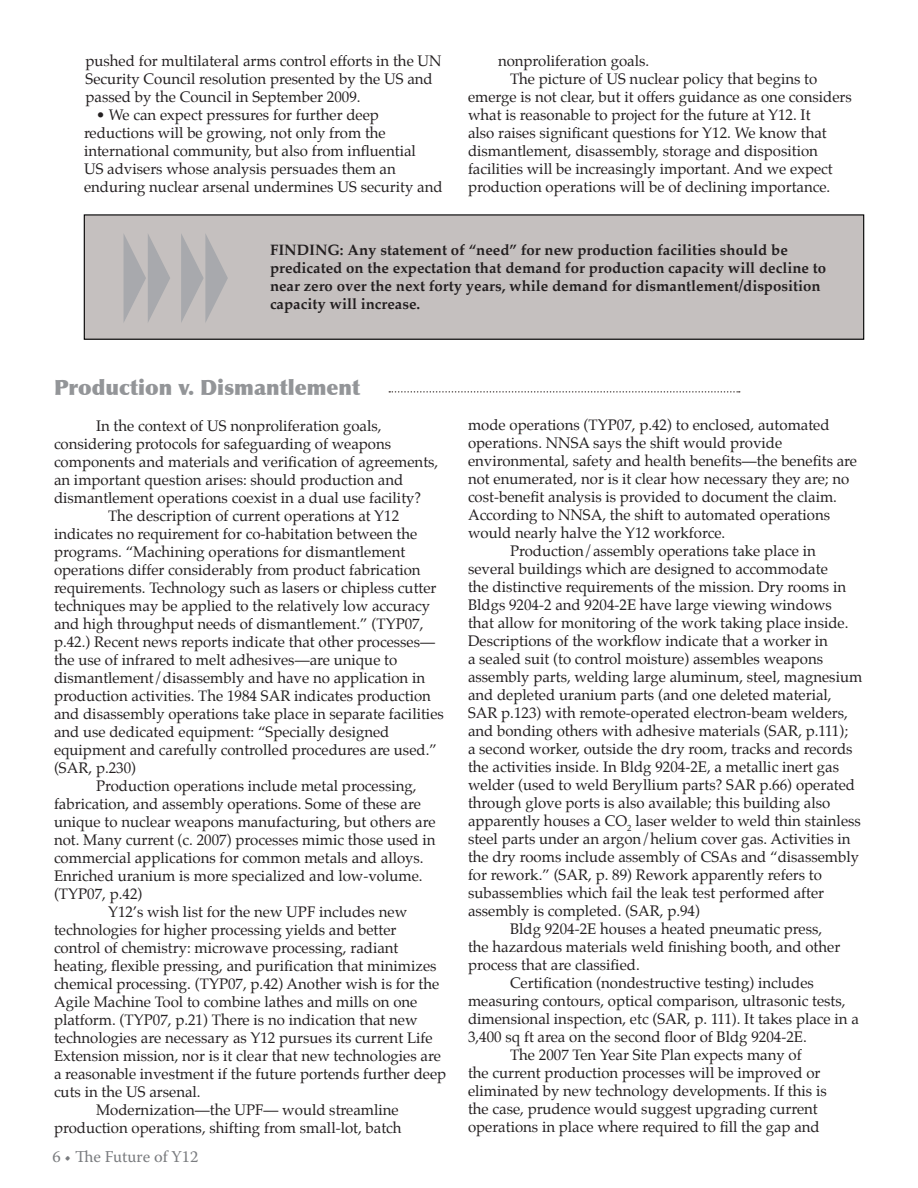
<style>
.page{position:relative;width:918px;height:1188px;background:#fff}
.page>*{position:absolute;margin:0;border:0;box-sizing:border-box;transform-origin:0 0}
.t1{font:900 21px "Optima";color:#939598}
.t2{font:16.5px "Warnock Pro";color:#7a7c7f}
.t3{font:15px/18px "Palatino";color:#231f20}
.t4{font:700 15px/18px "Palatino";color:#231f20}
</style>
<div class="page">
<div style="left:84px;top:215px;width:780px;height:124px;background:#c5c0bf"></div>
<div style="left:84px;top:214px;width:780px;height:126px;border:1px solid #000"></div>
<svg style="left:389px;top:391px;width:351px;height:2px"></svg>
<p class="t3" style="left:86px;top:52px;width:358px">pushed for multilateral arms control efforts in the UN<br>Security Council resolution presented by the US and passed by the Council in September 2009.</p>
<p class="t3" style="left:84px;top:106px;width:360px;text-indent:12px">• We can expect pressures for further deep reductions will be growing, not only from the international community, but also from influential<br>US advisers whose analysis persuades them an enduring nuclear arsenal undermines US security and</p>
<p class="t3" style="left:498px;top:52px;width:153px">nonproliferation goals.</p>
<p class="t3" style="left:510px;top:70px;width:309px">The picture of US nuclear policy that begins to</p>
<p class="t3" style="left:468px;top:88px;width:385px">emerge is not clear, but it offers guidance as one considers</p>
<p class="t3" style="left:468px;top:106px;width:344px">what is reasonable to project for the future at Y12. It</p>
<p class="t3" style="left:468px;top:124px;width:360px">also raises significant questions for Y12. We know that</p>
<p class="t3" style="left:468px;top:142px;width:351px">dismantlement, disassembly, storage and disposition</p>
<p class="t3" style="left:468px;top:160px;width:366px">facilities will be increasingly important. And we expect</p>
<p class="t3" style="left:468px;top:178px;width:364px">production operations will be of declining importance.</p>
<p class="t4" style="left:270px;top:240px;width:558px">FINDING: Any statement of “need” for new production facilities should be predicated on the expectation that demand for production capacity will decline to near zero over the next forty years, while demand for dismantlement/disposition capacity will increase.</p>
<h1 class="t1" style="left:54px;top:374px;width:308px">Production v. Dismantlement</h1>
<p class="t3" style="left:96px;top:416px;width:287px">In the context of US nonproliferation goals,</p>
<p class="t3" style="left:54px;top:434px;width:339px">considering protocols for safeguarding of weapons</p>
<p class="t3" style="left:54px;top:452px;width:386px">components and materials and verification of agreements,</p>
<p class="t3" style="left:54px;top:470px;width:351px">an important question arises: should production and</p>
<p class="t3" style="left:54px;top:488px;width:369px">dismantlement operations coexist in a dual use facility?</p>
<p class="t3" style="left:108px;top:506px;width:293px">The description of current operations at Y12</p>
<p class="t3" style="left:54px;top:524px;width:365px">indicates no requirement for co-habitation between the</p>
<p class="t3" style="left:54px;top:542px;width:353px">programs. “Machining operations for dismantlement</p>
<p class="t3" style="left:54px;top:560px;width:368px">operations differ considerably from product fabrication</p>
<p class="t3" style="left:54px;top:578px;width:384px">requirements. Technology such as lasers or chipless cutter</p>
<p class="t3" style="left:54px;top:596px;width:378px">techniques may be applied to the relatively low accuracy</p>
<p class="t3" style="left:54px;top:614px;width:371px">and high throughput needs of dismantlement.” (TYP07,</p>
<p class="t3" style="left:54px;top:632px;width:383px">p.42.) Recent news reports indicate that other processes—</p>
<p class="t3" style="left:54px;top:650px;width:345px">the use of infrared to melt adhesives—are unique to</p>
<p class="t3" style="left:54px;top:668px;width:373px">dismantlement/disassembly and have no application in</p>
<p class="t3" style="left:54px;top:686px;width:379px">production activities. The 1984 SAR indicates production</p>
<p class="t3" style="left:54px;top:704px;width:391px">and disassembly operations take place in separate facilities</p>
<p class="t3" style="left:54px;top:722px;width:337px">and use dedicated equipment: “Specially designed</p>
<p class="t3" style="left:54px;top:740px;width:384px">equipment and carefully controlled procedures are used.”</p>
<p class="t3" style="left:54px;top:758px;width:84px">(SAR, p.230)</p>
<p class="t3" style="left:96px;top:776px;width:322px">Production operations include metal processing,</p>
<p class="t3" style="left:54px;top:794px;width:368px">fabrication, and assembly operations. Some of these are</p>
<p class="t3" style="left:54px;top:812px;width:383px">unique to nuclear weapons manufacturing, but others are</p>
<p class="t3" style="left:54px;top:830px;width:383px">not. Many current (c. 2007) processes mimic those used in</p>
<p class="t3" style="left:54px;top:848px;width:371px">commercial applications for common metals and alloys.</p>
<p class="t3" style="left:54px;top:866px;width:370px">Enriched uranium is more specialized and low-volume.</p>
<p class="t3" style="left:54px;top:884px;width:90px">(TYP07, p.42)</p>
<p class="t3" style="left:108px;top:902px;width:301px">Y12’s wish list for the new UPF includes new</p>
<p class="t3" style="left:54px;top:920px;width:344px">technologies for higher processing yields and better</p>
<p class="t3" style="left:54px;top:938px;width:346px">control of chemistry: microwave processing, radiant</p>
<p class="t3" style="left:54px;top:956px;width:384px">heating, flexible pressing, and purification that minimizes</p>
<p class="t3" style="left:54px;top:974px;width:387px">chemical processing. (TYP07, p.42) Another wish is for the</p>
<p class="t3" style="left:54px;top:992px;width:365px">Agile Machine Tool to combine lathes and mills on one</p>
<p class="t3" style="left:54px;top:1010px;width:365px">platform. (TYP07, p.21) There is no indication that new</p>
<p class="t3" style="left:54px;top:1028px;width:380px">technologies are necessary as Y12 pursues its current Life</p>
<p class="t3" style="left:54px;top:1046px;width:388px">Extension mission, nor is it clear that new technologies are</p>
<p class="t3" style="left:54px;top:1064px;width:394px">a reasonable investment if the future portends further deep</p>
<p class="t3" style="left:54px;top:1082px;width:148px">cuts in the US arsenal.</p>
<p class="t3" style="left:96px;top:1100px;width:304px">Modernization—the UPF— would streamline</p>
<p class="t3" style="left:54px;top:1118px;width:349px">production operations, shifting from small-lot, batch</p>
<p class="t2" style="left:52px;top:1147px;width:148px">6 • The Future of Y12</p>
<p class="t3" style="left:468px;top:416px;width:363px">mode operations (TYP07, p.42) to enclosed, automated</p>
<p class="t3" style="left:468px;top:434px;width:316px">operations. NNSA says the shift would provide</p>
<p class="t3" style="left:468px;top:452px;width:391px">environmental, safety and health benefits—the benefits are</p>
<p class="t3" style="left:468px;top:470px;width:383px">not enumerated, nor is it clear how necessary they are; no</p>
<p class="t3" style="left:468px;top:488px;width:371px">cost-benefit analysis is provided to document the claim.</p>
<p class="t3" style="left:468px;top:506px;width:364px">According to NNSA, the shift to automated operations</p>
<p class="t3" style="left:468px;top:524px;width:259px">would nearly halve the Y12 workforce.</p>
<p class="t3" style="left:510px;top:542px;width:307px">Production/assembly operations take place in</p>
<p class="t3" style="left:468px;top:560px;width:361px">several buildings which are designed to accommodate</p>
<p class="t3" style="left:468px;top:578px;width:380px">the distinctive requirements of the mission. Dry rooms in</p>
<p class="t3" style="left:468px;top:596px;width:365px">Bldgs 9204-2 and 9204-2E have large viewing windows</p>
<p class="t3" style="left:468px;top:614px;width:382px">that allow for monitoring of the work taking place inside.</p>
<p class="t3" style="left:468px;top:632px;width:361px">Descriptions of the workflow indicate that a worker in</p>
<p class="t3" style="left:468px;top:650px;width:357px">a sealed suit (to control moisture) assembles weapons</p>
<p class="t3" style="left:468px;top:668px;width:396px">assembly parts, welding large aluminum, steel, magnesium</p>
<p class="t3" style="left:468px;top:686px;width:365px">and depleted uranium parts (and one deleted material,</p>
<p class="t3" style="left:468px;top:704px;width:381px">SAR p.123) with remote-operated electron-beam welders,</p>
<p class="t3" style="left:468px;top:722px;width:382px">and bonding others with adhesive materials (SAR, p.111);</p>
<p class="t3" style="left:468px;top:740px;width:386px">a second worker, outside the dry room, tracks and records</p>
<p class="t3" style="left:468px;top:758px;width:373px">the activities inside. In Bldg 9204-2E, a metallic inert gas</p>
<p class="t3" style="left:468px;top:776px;width:389px">welder (used to weld Beryllium parts? SAR p.66) operated</p>
<p class="t3" style="left:468px;top:794px;width:364px">through glove ports is also available; this building also</p>
<p class="t3" style="left:468px;top:812px;width:394px">apparently houses a CO<sub>2</sub> laser welder to weld thin stainless</p>
<p class="t3" style="left:468px;top:830px;width:384px">steel parts under an argon/helium cover gas. Activities in</p>
<p class="t3" style="left:468px;top:848px;width:393px">the dry rooms include assembly of CSAs and “disassembly</p>
<p class="t3" style="left:468px;top:866px;width:355px">for rework.” (SAR, p. 89) Rework apparently refers to</p>
<p class="t3" style="left:468px;top:884px;width:358px">subassemblies which fail the leak test performed after</p>
<p class="t3" style="left:468px;top:902px;width:234px">assembly is completed. (SAR, p.94)</p>
<p class="t3" style="left:510px;top:920px;width:314px">Bldg 9204-2E houses a heated pneumatic press,</p>
<p class="t3" style="left:468px;top:938px;width:374px">the hazardous materials weld finishing booth, and other</p>
<p class="t3" style="left:468px;top:956px;width:173px">process that are classified.</p>
<p class="t3" style="left:510px;top:974px;width:305px">Certification (nondestructive testing) includes</p>
<p class="t3" style="left:468px;top:992px;width:379px">measuring contours, optical comparison, ultrasonic tests,</p>
<p class="t3" style="left:468px;top:1010px;width:392px">dimensional inspection, etc (SAR, p. 111). It takes place in a</p>
<p class="t3" style="left:468px;top:1028px;width:340px">3,400 sq ft area on the second floor of Bldg 9204-2E.</p>
<p class="t3" style="left:510px;top:1046px;width:293px">The 2007 Ten Year Site Plan expects many of</p>
<p class="t3" style="left:468px;top:1064px;width:354px">the current production processes will be improved or</p>
<p class="t3" style="left:468px;top:1082px;width:360px">eliminated by new technology developments. If this is</p>
<p class="t3" style="left:468px;top:1100px;width:351px">the case, prudence would suggest upgrading current</p>
<p class="t3" style="left:468px;top:1118px;width:353px">operations in place where required to fill the gap and</p>
</div>
